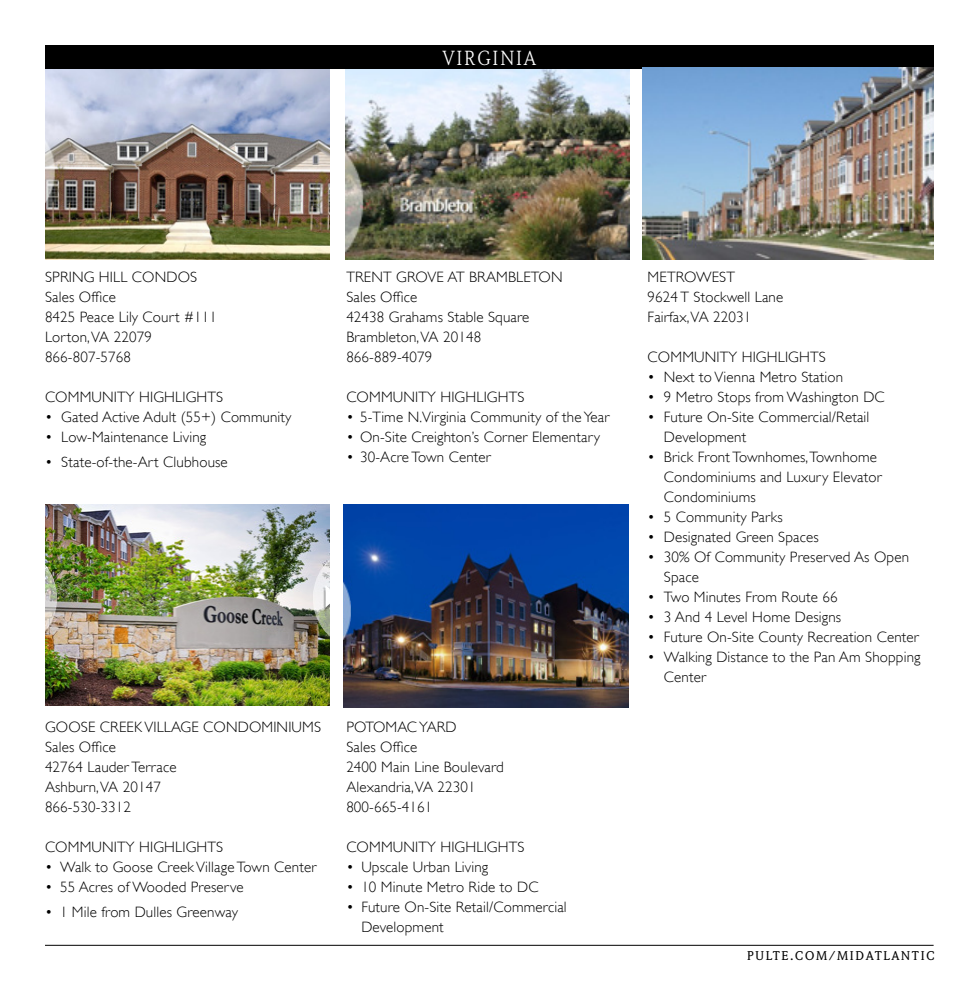
<style>
.page{position:relative;width:979px;height:990px;background:#fff}
.page>*{position:absolute;margin:0;border:0;box-sizing:border-box;transform-origin:0 0}
.t1{font:20px "Weidemann Std";letter-spacing:.09em;color:#fff}
.t2{font:300 15px/20px "Gill Sans";letter-spacing:.01em;color:#000}
.t3{font:500 12.5px "Weidemann Std";letter-spacing:.13em;color:#000}
</style>
<div class="page">
<img style="left:345px;top:69px;width:284px;height:190px">
<div style="left:45px;top:45px;width:889px;height:24px;background:#000"></div>
<img style="left:45px;top:504px;width:285px;height:202px">
<img style="left:45px;top:69px;width:285px;height:190px">
<img style="left:642px;top:68px;width:292px;height:191px">
<img style="left:344px;top:504px;width:284px;height:204px">
<hr style="left:45px;top:945px;width:888px;height:1px;background:#000">
<p class="t1" style="left:443px;top:47px;width:95px">VIRGINIA</p>
<p class="t2" style="left:45px;top:267px;width:154px">SPRING HILL CONDOS</p>
<p class="t2" style="left:45px;top:287px;width:72px">Sales Office</p>
<p class="t2" style="left:45px;top:307px;width:173px">8425 Peace Lily Court #111</p>
<p class="t2" style="left:45px;top:327px;width:108px">Lorton, VA 22079</p>
<p class="t2" style="left:45px;top:347px;width:88px">866-807-5768</p>
<p class="t2" style="left:45px;top:387px;width:180px">COMMUNITY HIGHLIGHTS</p>
<p class="t2" style="left:45px;top:407px;width:248px">• Gated Active Adult (55+) Community</p>
<p class="t2" style="left:45px;top:427px;width:163px">• Low-Maintenance Living</p>
<p class="t2" style="left:45px;top:452px;width:184px">• State-of-the-Art Clubhouse</p>
<p class="t2" style="left:346px;top:267px;width:218px">TRENT GROVE AT BRAMBLETON</p>
<p class="t2" style="left:346px;top:287px;width:72px">Sales Office</p>
<p class="t2" style="left:346px;top:307px;width:185px">42438 Grahams Stable Square</p>
<p class="t2" style="left:346px;top:327px;width:136px">Brambleton, VA 20148</p>
<p class="t2" style="left:346px;top:347px;width:88px">866-889-4079</p>
<p class="t2" style="left:346px;top:387px;width:180px">COMMUNITY HIGHLIGHTS</p>
<p class="t2" style="left:346px;top:407px;width:265px">• 5-Time N.Virginia Community of the Year</p>
<p class="t2" style="left:346px;top:427px;width:255px">• On-Site Creighton’s Corner Elementary</p>
<p class="t2" style="left:346px;top:447px;width:146px">• 30-Acre Town Center</p>
<p class="t2" style="left:45px;top:717px;width:278px">GOOSE CREEK VILLAGE CONDOMINIUMS</p>
<p class="t2" style="left:45px;top:737px;width:72px">Sales Office</p>
<p class="t2" style="left:45px;top:757px;width:133px">42764 Lauder Terrace</p>
<p class="t2" style="left:45px;top:777px;width:117px">Ashburn, VA 20147</p>
<p class="t2" style="left:45px;top:797px;width:88px">866-530-3312</p>
<p class="t2" style="left:45px;top:837px;width:180px">COMMUNITY HIGHLIGHTS</p>
<p class="t2" style="left:45px;top:857px;width:273px">• Walk to Goose Creek Village Town Center</p>
<p class="t2" style="left:45px;top:877px;width:200px">• 55 Acres of Wooded Preserve</p>
<p class="t2" style="left:45px;top:902px;width:195px">• 1 Mile from Dulles Greenway</p>
<p class="t2" style="left:346px;top:717px;width:112px">POTOMAC YARD</p>
<p class="t2" style="left:346px;top:737px;width:72px">Sales Office</p>
<p class="t2" style="left:346px;top:757px;width:159px">2400 Main Line Boulevard</p>
<p class="t2" style="left:346px;top:777px;width:131px">Alexandria, VA 22301</p>
<p class="t2" style="left:346px;top:797px;width:88px">800-665-4161</p>
<p class="t2" style="left:346px;top:837px;width:180px">COMMUNITY HIGHLIGHTS</p>
<p class="t2" style="left:346px;top:857px;width:143px">• Upscale Urban Living</p>
<p class="t2" style="left:346px;top:877px;width:194px">• 10 Minute Metro Ride to DC</p>
<p class="t2" style="left:361px;top:897px;width:207px;text-indent:-15px">• Future On-Site Retail/Commercial<br>Development</p>
<p class="t2" style="left:648px;top:267px;width:89px">METROWEST</p>
<p class="t2" style="left:648px;top:287px;width:137px">9624 T Stockwell Lane</p>
<p class="t2" style="left:648px;top:307px;width:105px">Fairfax, VA 22031</p>
<p class="t2" style="left:648px;top:347px;width:180px">COMMUNITY HIGHLIGHTS</p>
<p class="t2" style="left:648px;top:367px;width:197px">• Next to Vienna Metro Station</p>
<p class="t2" style="left:648px;top:387px;width:239px">• 9 Metro Stops from Washington DC</p>
<p class="t2" style="left:664px;top:407px;width:207px;text-indent:-16px">• Future On-Site Commercial/Retail<br>Development</p>
<p class="t2" style="left:664px;top:447px;width:219px;text-indent:-16px">• Brick Front Townhomes, Townhome<br>Condominiums and Luxury Elevator<br>Condominiums</p>
<p class="t2" style="left:648px;top:507px;width:137px">• 5 Community Parks</p>
<p class="t2" style="left:648px;top:527px;width:173px">• Designated Green Spaces</p>
<p class="t2" style="left:664px;top:547px;width:247px;text-indent:-16px">• 30% Of Community Preserved As Open<br>Space</p>
<p class="t2" style="left:648px;top:587px;width:191px">• Two Minutes From Route 66</p>
<p class="t2" style="left:648px;top:607px;width:195px">• 3 And 4 Level Home Designs</p>
<p class="t2" style="left:648px;top:627px;width:273px">• Future On-Site County Recreation Center</p>
<p class="t2" style="left:664px;top:647px;width:258px;text-indent:-16px">• Walking Distance to the Pan Am Shopping<br>Center</p>
<p class="t3" style="left:747px;top:949px;width:189px">PULTE.COM/MIDATLANTIC</p>
</div>
